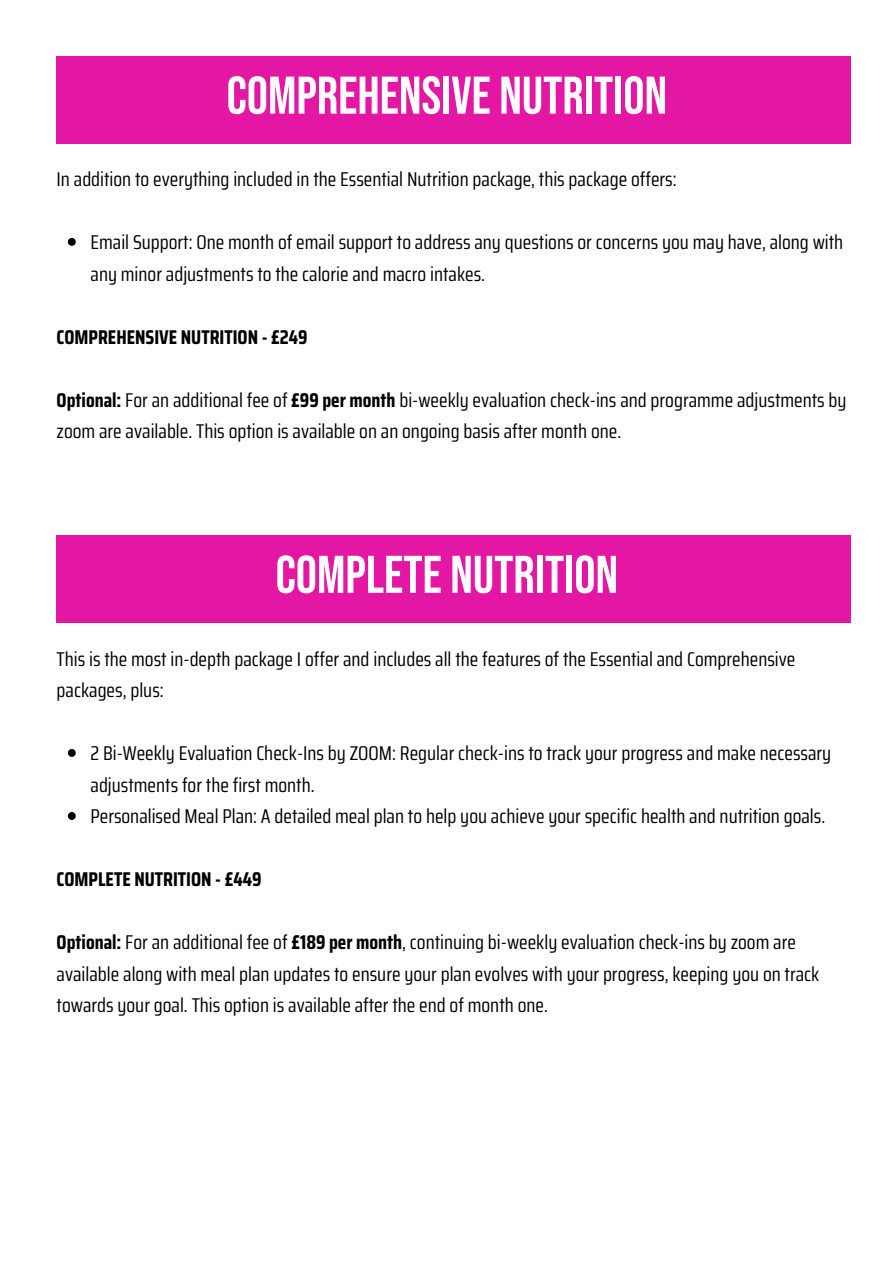
<style>
.page{position:relative;width:894px;height:1264px;background:#fff}
.page>*{position:absolute;margin:0;border:0;box-sizing:border-box;transform-origin:0 0}
.t1{font:52.95px "Bebas Neue";color:#fff}
.t2{font:19.95px/31.5px "Saira Condensed";color:#000}
.t3{font:700 19.95px "Saira Condensed";color:#000}
.s1{font-weight:700}
</style>
<div class="page">
<svg style="left:68px;top:238px;width:8px;height:8px"></svg>
<div style="left:57px;top:535px;width:793px;height:88px;background:#e416a4"></div>
<svg style="left:68px;top:749px;width:8px;height:8px"></svg>
<svg style="left:68px;top:812px;width:8px;height:8px"></svg>
<div style="left:57px;top:56px;width:793px;height:88px;background:#e416a4"></div>
<p class="t1" style="left:226px;top:66px;width:442px">COMPREHENSIVE NUTRITION</p>
<h1 class="t2" style="left:57px;top:163px;width:621px">In addition to everything included in the Essential Nutrition package, this package offers:</h1>
<p class="t2" style="left:90px;top:226px;width:754px">Email Support: One month of email support to address any questions or concerns you may have, along with any minor adjustments to the calorie and macro intakes.</p>
<p class="t3" style="left:57px;top:321px;width:252px">COMPREHENSIVE NUTRITION - £249</p>
<h2 class="t2" style="left:57px;top:384px;width:791px"><span class="s1">Optional:</span> For an additional fee of <span class="s1">£99 per month</span> bi-weekly evaluation check-ins and programme adjustments by zoom are available. This option is available on an ongoing basis after month one.</h2>
<p class="t1" style="left:275px;top:545px;width:344px">COMPLETE NUTRITION</p>
<h1 class="t2" style="left:57px;top:643px;width:740px">This is the most in-depth package I offer and includes all the features of the Essential and Comprehensive packages, plus:</h1>
<p class="t2" style="left:90px;top:737px;width:742px">2 Bi-Weekly Evaluation Check-Ins by ZOOM: Regular check-ins to track your progress and make necessary adjustments for the first month.</p>
<p class="t2" style="left:90px;top:800px;width:736px">Personalised Meal Plan: A detailed meal plan to help you achieve your specific health and nutrition goals.</p>
<p class="t3" style="left:57px;top:863px;width:206px">COMPLETE NUTRITION - £449</p>
<h2 class="t2" style="left:57px;top:926px;width:764px"><span class="s1">Optional:</span> For an additional fee of <span class="s1">£189 per month</span>, continuing bi-weekly evaluation check-ins by zoom are available along with meal plan updates to ensure your plan evolves with your progress, keeping you on track towards your goal. This option is available after the end of month one.</h2>
</div>
